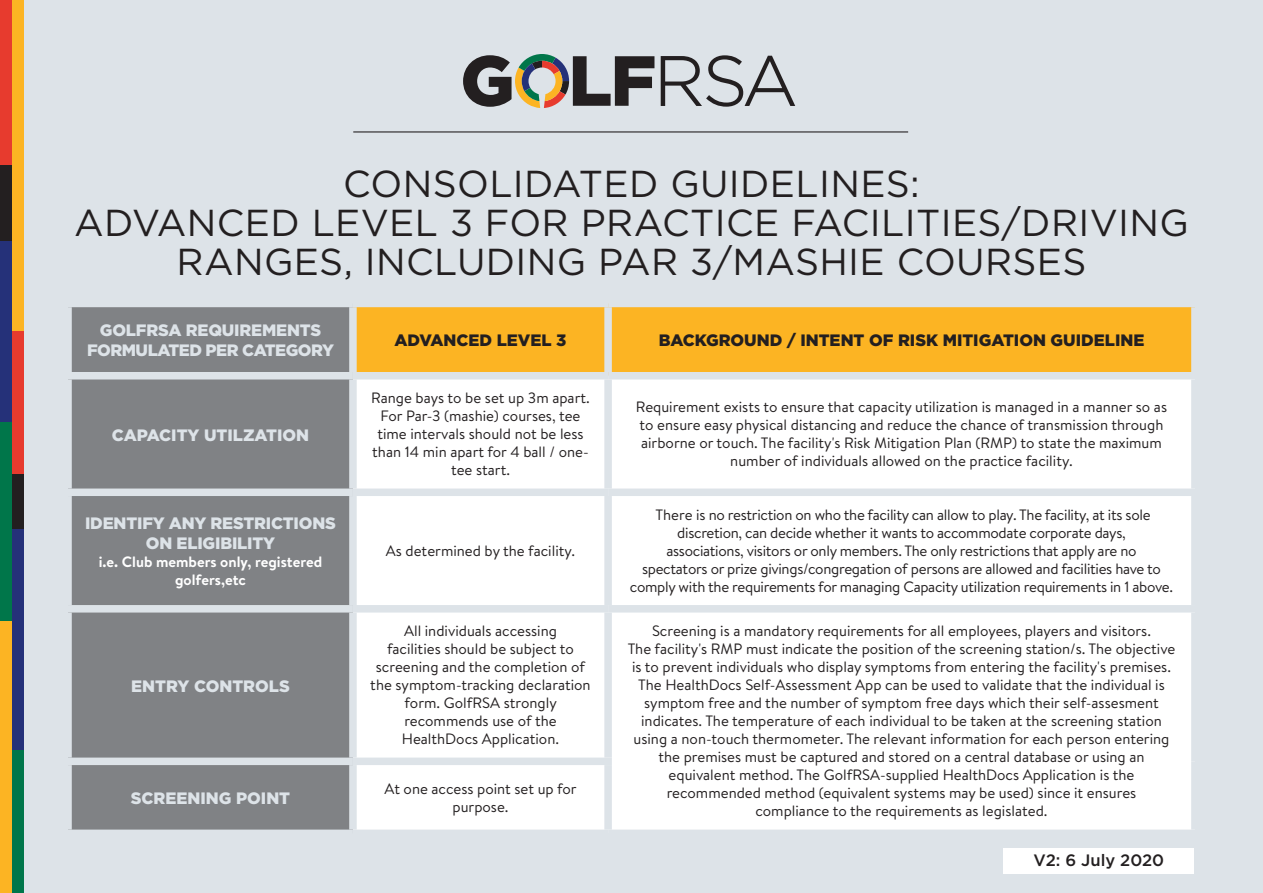
<style>
.page{position:relative;width:1263px;height:893px;background:#dde3e8}
.page>*{position:absolute;margin:0;border:0;box-sizing:border-box;transform-origin:0 0}
.t1{font:37.5px/39px "Gotham";letter-spacing:.01em;color:#231f20;text-align:center}
.t2{font:900 16.5px/19.5px "Gotham";letter-spacing:-.01em;color:#dde3e8;text-align:center}
.t3{font:900 16.5px "Gotham";color:#231f20}
.t4{font:900 16.5px/19.5px "Gotham";letter-spacing:-.03em;color:#dde3e8;text-align:center}
.t5{font:500 16.5px "Gotham";color:#231f20}
.t6{font:15px/18px "Brandon Text";color:#231f20;text-align:center}
.t7{font:15px/18px "Brandon Text";letter-spacing:-.02em;color:#231f20;text-align:center}
.t8{font:700 15px/18px "Brandon Text";color:#fff;text-align:center}
</style>
<div class="page">
<div style="left:0;top:1px;width:12px;height:164px;background:#e73b2e"></div>
<div style="left:0;top:165px;width:12px;height:76px;background:#231f20"></div>
<div style="left:0;top:241px;width:12px;height:181px;background:#253179"></div>
<div style="left:0;top:422px;width:12px;height:199px;background:#00764a"></div>
<div style="left:0;top:621px;width:12px;height:272px;background:#fcb423"></div>
<div style="left:12px;top:1px;width:11px;height:330px;background:#fcb423"></div>
<div style="left:12px;top:331px;width:11px;height:143px;background:#e73b2e"></div>
<div style="left:12px;top:474px;width:11px;height:55px;background:#231f20"></div>
<div style="left:12px;top:529px;width:11px;height:221px;background:#253179"></div>
<div style="left:12px;top:750px;width:11px;height:143px;background:#00764a"></div>
<svg style="left:463px;top:54px;width:191px;height:54px"></svg>
<svg style="left:661px;top:55px;width:134px;height:52px"></svg>
<hr style="left:353px;top:131px;width:555px;height:2px;background:#231f20">
<div style="left:1003px;top:848px;width:191px;height:25px;background:#fff"></div>
<div style="left:72px;top:307px;width:277px;height:523px;background:#808285"></div>
<div style="left:357px;top:307px;width:834px;height:65px;background:#fcb423"></div>
<div style="left:357px;top:379px;width:834px;height:451px;background:#fff"></div>
<div style="left:604px;top:379px;width:8px;height:109px;background:#dde3e8"></div>
<div style="left:353px;top:488px;width:255px;height:8px;background:#dde3e8"></div>
<div style="left:608px;top:488px;width:591px;height:8px;background:#dde3e8"></div>
<div style="left:604px;top:496px;width:8px;height:109px;background:#dde3e8"></div>
<div style="left:353px;top:605px;width:255px;height:8px;background:#dde3e8"></div>
<div style="left:608px;top:605px;width:591px;height:8px;background:#dde3e8"></div>
<div style="left:604px;top:613px;width:8px;height:145px;background:#dde3e8"></div>
<div style="left:353px;top:758px;width:259px;height:7px;background:#dde3e8"></div>
<div style="left:604px;top:765px;width:8px;height:65px;background:#dde3e8"></div>
<div style="left:64px;top:372px;width:289px;height:7px;background:#dde3e8"></div>
<div style="left:64px;top:488px;width:289px;height:8px;background:#dde3e8"></div>
<div style="left:64px;top:605px;width:289px;height:8px;background:#dde3e8"></div>
<div style="left:64px;top:758px;width:289px;height:7px;background:#dde3e8"></div>
<div style="left:604px;top:307px;width:8px;height:65px;background:#dde3e8"></div>
<p class="t1" style="left:343px;top:163px;width:578px">CONSOLIDATED GUIDELINES:</p>
<p class="t1" style="left:74px;top:202px;width:1116px">ADVANCED LEVEL 3 FOR PRACTICE FACILITIES/DRIVING<br>RANGES, INCLUDING PAR 3/MASHIE COURSES</p>
<p class="t4" style="left:87px;top:321px;width:248px">GOLFRSA REQUIREMENTS<br>FORMULATED PER CATEGORY</p>
<p class="t3" style="left:394px;top:329px;width:174px">ADVANCED LEVEL 3</p>
<p class="t3" style="left:659px;top:329px;width:487px">BACKGROUND / INTENT OF RISK MITIGATION GUIDELINE</p>
<p class="t2" style="left:112px;top:425px;width:199px">CAPACITY UTILZATION</p>
<p class="t2" style="left:85px;top:514px;width:252px">IDENTIFY ANY RESTRICTIONS<br>ON ELIGIBILITY</p>
<p class="t8" style="left:99px;top:552px;width:225px">i.e. Club members only, registered golfers,etc</p>
<p class="t6" style="left:371px;top:389px;width:220px">Range bays to be set up 3m apart.<br>For Par-3 (mashie) courses, tee time intervals should not be less than 14 min apart for 4 ball / one&shy;tee start.</p>
<p class="t6" style="left:636px;top:398px;width:533px">Requirement exists to ensure that capacity utilization is managed in a manner so as to ensure easy physical distancing and reduce the chance of transmission through airborne or touch. The facility's Risk Mitigation Plan (RMP) to state the maximum number of individuals allowed on the practice facility.</p>
<p class="t6" style="left:386px;top:541px;width:191px">As determined by the facility.</p>
<p class="t7" style="left:630px;top:505px;width:545px">There is no restriction on who the facility can allow to play. The facility, at its sole discretion, can decide whether it wants to accommodate corporate days,<br>associations, visitors or only members. The only restrictions that apply are no<br>spectators or prize givings/congregation of persons are allowed and facilities have to comply with the requirements for managing Capacity utilization requirements in 1 above.</p>
<p class="t2" style="left:131px;top:676px;width:160px">ENTRY CONTROLS</p>
<p class="t6" style="left:404px;top:622px;width:154px">All individuals accessing</p>
<p class="t6" style="left:370px;top:640px;width:222px">facilities should be subject to screening and the completion of the symptom-tracking declaration form. GolfRSA strongly</p>
<p class="t6" style="left:404px;top:712px;width:154px">recommends use of the</p>
<p class="t6" style="left:402px;top:730px;width:159px">HealthDocs Application.</p>
<p class="t2" style="left:131px;top:788px;width:161px">SCREENING POINT</p>
<p class="t6" style="left:385px;top:779px;width:194px">At one access point set up for purpose.</p>
<p class="t6" style="left:628px;top:622px;width:549px">Screening is a mandatory requirements for all employees, players and visitors.<br>The facility's RMP must indicate the position of the screening station/s. The objective is to prevent individuals who display symptoms from entering the facility's premises.<br>The HealthDocs Self-Assessment App can be used to validate that the individual is symptom free and the number of symptom free days which their self-assesment indicates. The temperature of each individual to be taken at the screening station using a non-touch thermometer. The relevant information for each person entering the premises must be captured and stored on a central database or using an equivalent method. The GolfRSA-supplied HealthDocs Application is the recommended method (equivalent systems may be used) since it ensures<br>compliance to the requirements as legislated.</p>
<p class="t5" style="left:1033px;top:849px;width:132px">V2: 6 July 2020</p>
</div>
